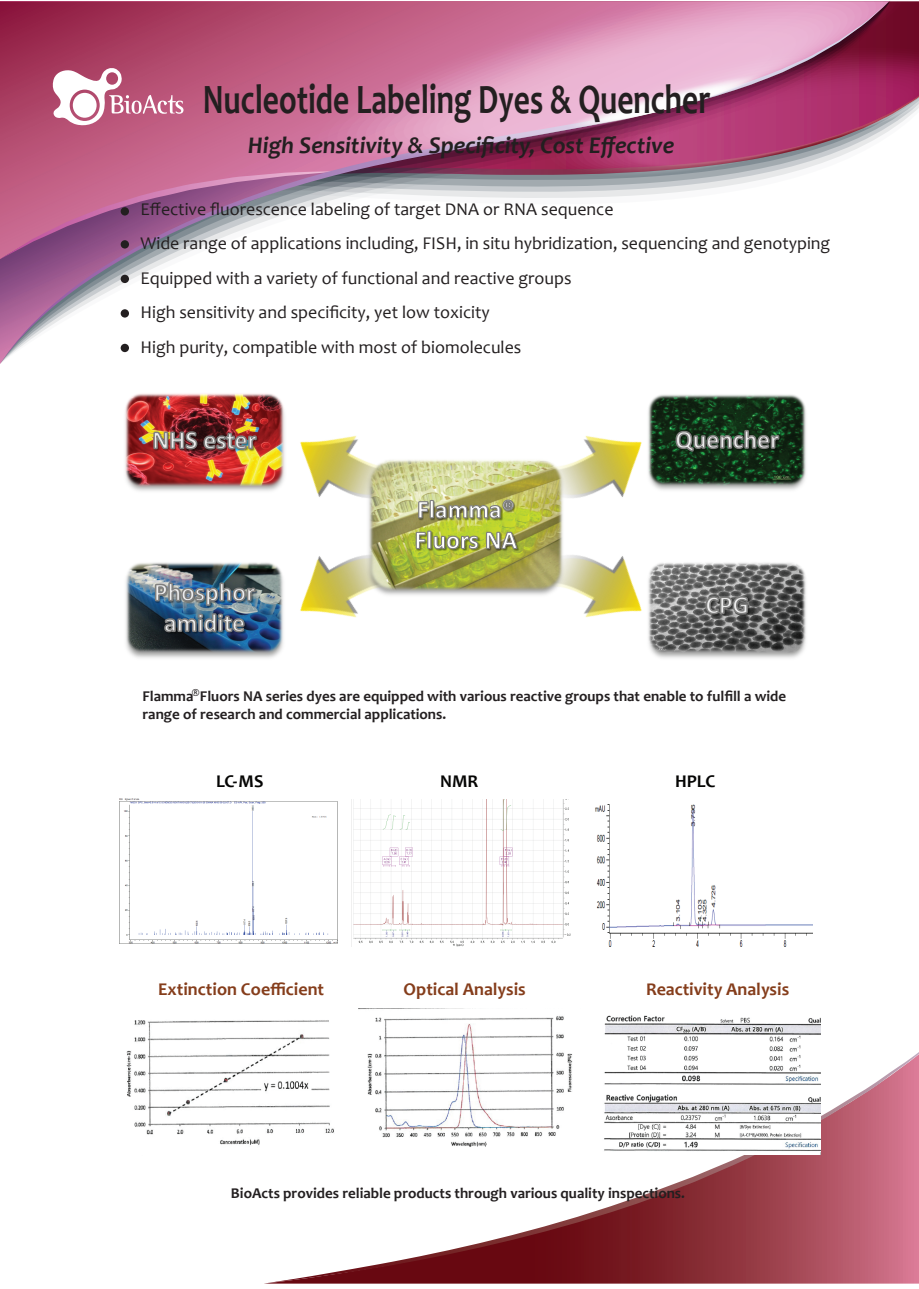
<style>
.page{position:relative;width:919px;height:1289px;background:#fff}
.page>*{position:absolute;margin:0;border:0;box-sizing:border-box;transform-origin:0 0}
.t1{font:700 42px "Candara";color:#231f20;scale:.75 1}
.t2{font:italic 700 24px "Candara";color:#231f20}
.t3{font:18px/34.5px "Candara";color:#231f20}
.t4{font:700 18px "Candara";color:#853d1b}
.t5{font:700 18px "Candara";letter-spacing:-.005em;color:#050504}
.t6{font:700 15px/18px "Candara";color:#231f20}
.t7{font:700 12px "Candara";color:#231f20}
</style>
<div class="page">
<svg style="left:0;top:1px;width:768px;height:363px"></svg>
<svg style="left:318px;top:1px;width:586px;height:157px;background:#bd5f86"></svg>
<svg style="left:337px;top:1px;width:553px;height:154px;background:#c0638a"></svg>
<svg style="left:347px;top:1px;width:536px;height:153px;background:#c46a91"></svg>
<svg style="left:356px;top:1px;width:519px;height:151px;background:#c96f95"></svg>
<svg style="left:366px;top:1px;width:502px;height:150px;background:#cd749a"></svg>
<svg style="left:375px;top:1px;width:486px;height:149px;background:#ce759c"></svg>
<svg style="left:385px;top:1px;width:469px;height:148px;background:#d079a0"></svg>
<svg style="left:394px;top:5px;width:453px;height:142px;background:#d27ca2"></svg>
<svg style="left:404px;top:8px;width:436px;height:138px;background:#d37fa5"></svg>
<svg style="left:413px;top:12px;width:420px;height:133px;background:#d582a8"></svg>
<svg style="left:422px;top:16px;width:404px;height:128px;background:#d685aa"></svg>
<svg style="left:429px;top:19px;width:391px;height:124px;background:#d787ad"></svg>
<svg style="left:436px;top:22px;width:482px;height:154px;background:#c47b9f"></svg>
<svg style="left:268px;top:1053px;width:650px;height:230px"></svg>
<svg style="left:52px;top:67px;width:131px;height:60px"></svg>
<div style="left:73px;top:93px;width:24px;height:25px;background:#fff;border-radius:50%"></div>
<div style="left:121px;top:309px;width:8px;height:8px;background:#231f20;border-radius:50%"></div>
<div style="left:121px;top:275px;width:8px;height:8px;background:#231f20;border-radius:50%"></div>
<div style="left:121px;top:207px;width:8px;height:8px;background:#231f20;border-radius:50%"></div>
<div style="left:121px;top:344px;width:8px;height:8px;background:#231f20;border-radius:50%"></div>
<div style="left:121px;top:240px;width:8px;height:8px;background:#231f20;border-radius:50%"></div>
<img style="left:570px;top:436px;width:71px;height:62px">
<img style="left:300px;top:435px;width:62px;height:63px">
<img style="left:300px;top:556px;width:62px;height:62px">
<img style="left:570px;top:555px;width:71px;height:63px">
<img style="left:362px;top:459px;width:208px;height:136px">
<img style="left:368px;top:459px;width:195px;height:132px">
<img style="left:401px;top:485px;width:84px;height:31px">
<img style="left:485px;top:485px;width:48px;height:31px">
<img style="left:398px;top:516px;width:70px;height:57px">
<img style="left:468px;top:516px;width:67px;height:57px">
<svg style="left:417px;top:498px;width:97px;height:21px;background:#a8a97e"></svg>
<svg style="left:415px;top:529px;width:64px;height:21px"></svg>
<svg style="left:485px;top:528px;width:33px;height:22px"></svg>
<img style="left:131px;top:653px;width:148px;height:5px">
<img style="left:125px;top:562px;width:159px;height:91px">
<img style="left:138px;top:568px;width:135px;height:57px">
<img style="left:148px;top:599px;width:115px;height:57px">
<img style="left:154px;top:581px;width:102px;height:52px">
<img style="left:124px;top:393px;width:161px;height:94px">
<img style="left:136px;top:416px;width:139px;height:57px">
<img style="left:152px;top:427px;width:106px;height:24px">
<img style="left:641px;top:608px;width:160px;height:50px">
<img style="left:647px;top:563px;width:159px;height:90px">
<img style="left:689px;top:581px;width:78px;height:57px">
<svg style="left:704px;top:595px;width:45px;height:20px"></svg>
<img style="left:647px;top:394px;width:159px;height:92px">
<img style="left:659px;top:415px;width:138px;height:58px">
<svg style="left:674px;top:429px;width:106px;height:23px;background:#506353"></svg>
<img style="left:351px;top:799px;width:220px;height:147px">
<img style="left:595px;top:804px;width:217px;height:142px">
<img style="left:126px;top:1020px;width:214px;height:135px">
<img style="left:358px;top:1008px;width:222px;height:147px">
<img style="left:598px;top:1015px;width:222px;height:139px">
<img style="left:119px;top:798px;width:219px;height:145px">
<h1 class="t1" style="left:203px;top:73px;width:678px">Nucleotide Labeling Dyes &amp; Quencher</h1>
<h2 class="t2" style="left:248px;top:130px;width:428px">High Sensitivity &amp; Specificity, Cost Effective</h2>
<p class="t3" style="left:141px;top:191px;width:691px">Effective fluorescence labeling of target DNA or RNA sequence<br>Wide range of applications including, FISH, in situ hybridization, sequencing and genotyping Equipped with a variety of functional and reactive groups<br>High sensitivity and specificity, yet low toxicity<br>High purity, compatible with most of biomolecules</p>
<p class="t7" style="left:192px;top:685px;width:9px">®</p>
<p class="t6" style="left:142px;top:687px;width:645px">Flamma Fluors NA series dyes are equipped with various reactive groups that enable to fulfill a wide range of research and commercial applications.</p>
<p class="t5" style="left:216px;top:769px;width:49px">LC-MS</p>
<p class="t5" style="left:440px;top:769px;width:40px">NMR</p>
<p class="t5" style="left:675px;top:769px;width:42px">HPLC</p>
<p class="t4" style="left:158px;top:977px;width:167px">Extinction Coefficient</p>
<p class="t4" style="left:403px;top:977px;width:124px">Optical Analysis</p>
<p class="t4" style="left:646px;top:977px;width:144px">Reactivity Analysis</p>
<p class="t6" style="left:231px;top:1183px;width:455px">BioActs provides reliable products through various quality inspections.</p>
</div>
